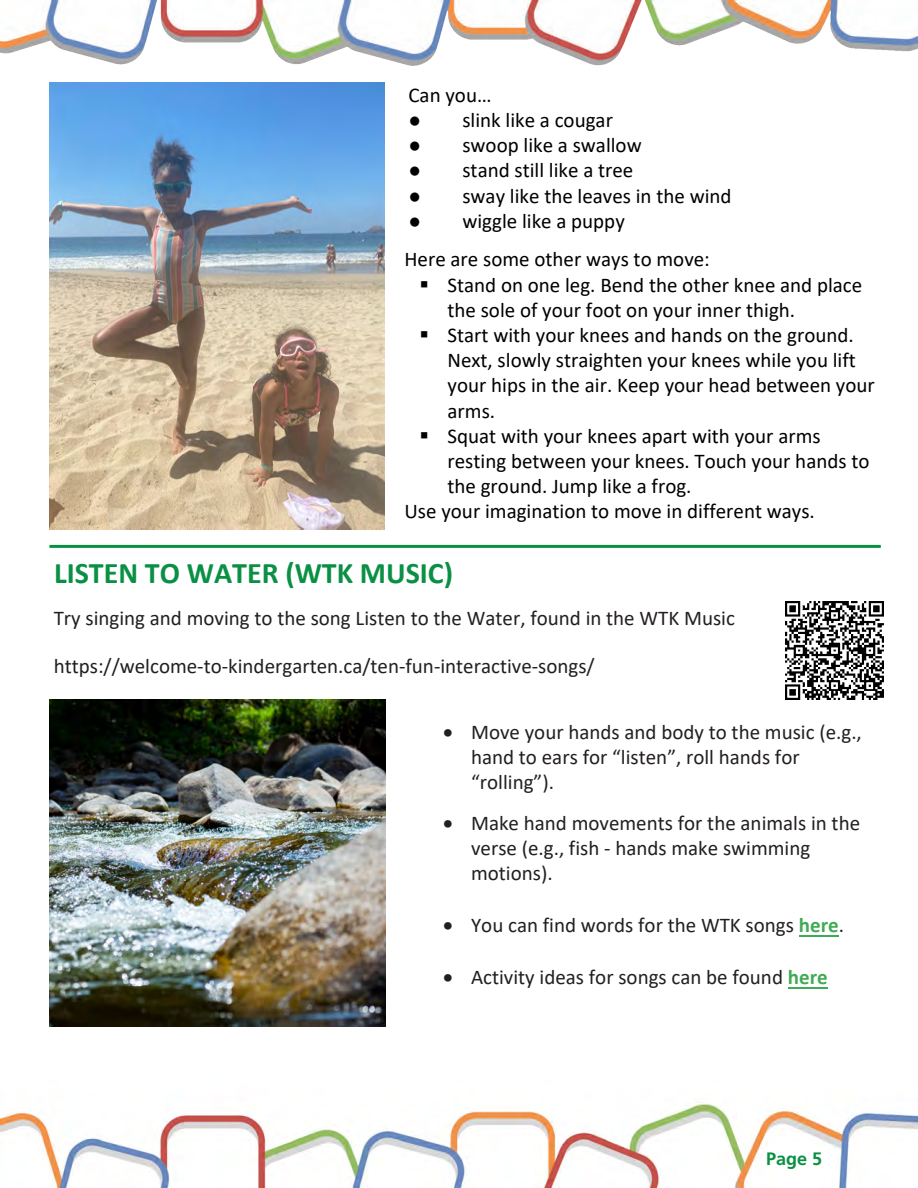
<style>
.page{position:relative;width:918px;height:1188px;background:#fff}
.page>*{position:absolute;margin:0;border:0;box-sizing:border-box;transform-origin:0 0}
.t1{font:700 30px "Calibri";color:#0a9045}
.t2{font:21px/25.2px "Calibri";color:#000}
.t3{font:21px/25.2px "Calibri";color:#231f20}
.t4{font:700 18px "Frutiger LT Std";color:#0a9045}
.s1{font-weight:700;color:#40aa55}
</style>
<div class="page">
<img style="left:0;top:1102px;width:918px;height:86px">
<img style="left:0;top:0;width:918px;height:66px">
<hr style="left:49px;top:545px;width:832px;height:3px;background:#0a9045">
<img style="left:50px;top:699px;width:336px;height:328px">
<img style="left:50px;top:82px;width:335px;height:447px">
<img style="left:785px;top:602px;width:99px;height:98px">
<hr style="left:799px;top:936px;width:40px;height:1px;background:#40aa55">
<hr style="left:788px;top:988px;width:40px;height:1px;background:#40aa55">
<p class="t2" style="left:408px;top:82px;width:85px">Can you…</p>
<p class="t2" style="left:408px;top:107px;width:206px">● slink like a cougar</p>
<p class="t2" style="left:408px;top:132px;width:235px">● swoop like a swallow</p>
<p class="t2" style="left:408px;top:157px;width:226px">● stand still like a tree</p>
<p class="t2" style="left:408px;top:182px;width:325px">● sway like the leaves in the wind</p>
<p class="t2" style="left:405px;top:201px;width:307px;line-height:38.5px">● wiggle like a puppy<br>Here are some other ways to move:</p>
<p class="t2" style="left:448px;top:271px;width:416px;text-indent:-28px">▪ Stand on one leg. Bend the other knee and place the sole of your foot on your inner thigh.</p>
<p class="t2" style="left:448px;top:322px;width:429px;text-indent:-28px">▪ Start with your knees and hands on the ground.<br>Next, slowly straighten your knees while you lift your hips in the air. Keep your head between your arms.</p>
<p class="t2" style="left:420px;top:423px;width:403px">▪ Squat with your knees apart with your arms</p>
<p class="t2" style="left:448px;top:448px;width:423px">resting between your knees. Touch your hands to</p>
<p class="t2" style="left:448px;top:473px;width:246px">the ground. Jump like a frog.</p>
<p class="t2" style="left:405px;top:498px;width:412px">Use your imagination to move in different ways.</p>
<p class="t1" style="left:54px;top:552px;width:401px">LISTEN TO WATER (WTK MUSIC)</p>
<p class="t3" style="left:54px;top:605px;width:683px">Try singing and moving to the song Listen to the Water, found in the WTK Music</p>
<p class="t3" style="left:54px;top:653px;width:543px">https://welcome-to-kindergarten.ca/ten-fun-interactive-songs/</p>
<p class="t3" style="left:471px;top:719px;width:392px;text-indent:-28px">• Move your hands and body to the music (e.g., hand to ears for “listen”, roll hands for “rolling”).</p>
<p class="t3" style="left:471px;top:809px;width:391px;text-indent:-28px">• Make hand movements for the animals in the verse (e.g., fish - hands make swimming motions).</p>
<p class="t3" style="left:443px;top:912px;width:402px">• You can find words for the WTK songs <span class="s1">here</span>.</p>
<p class="t3" style="left:443px;top:964px;width:386px">• Activity ideas for songs can be found <span class="s1">here</span></p>
<p class="t4" style="left:766px;top:1148px;width:58px">Page 5</p>
</div>
